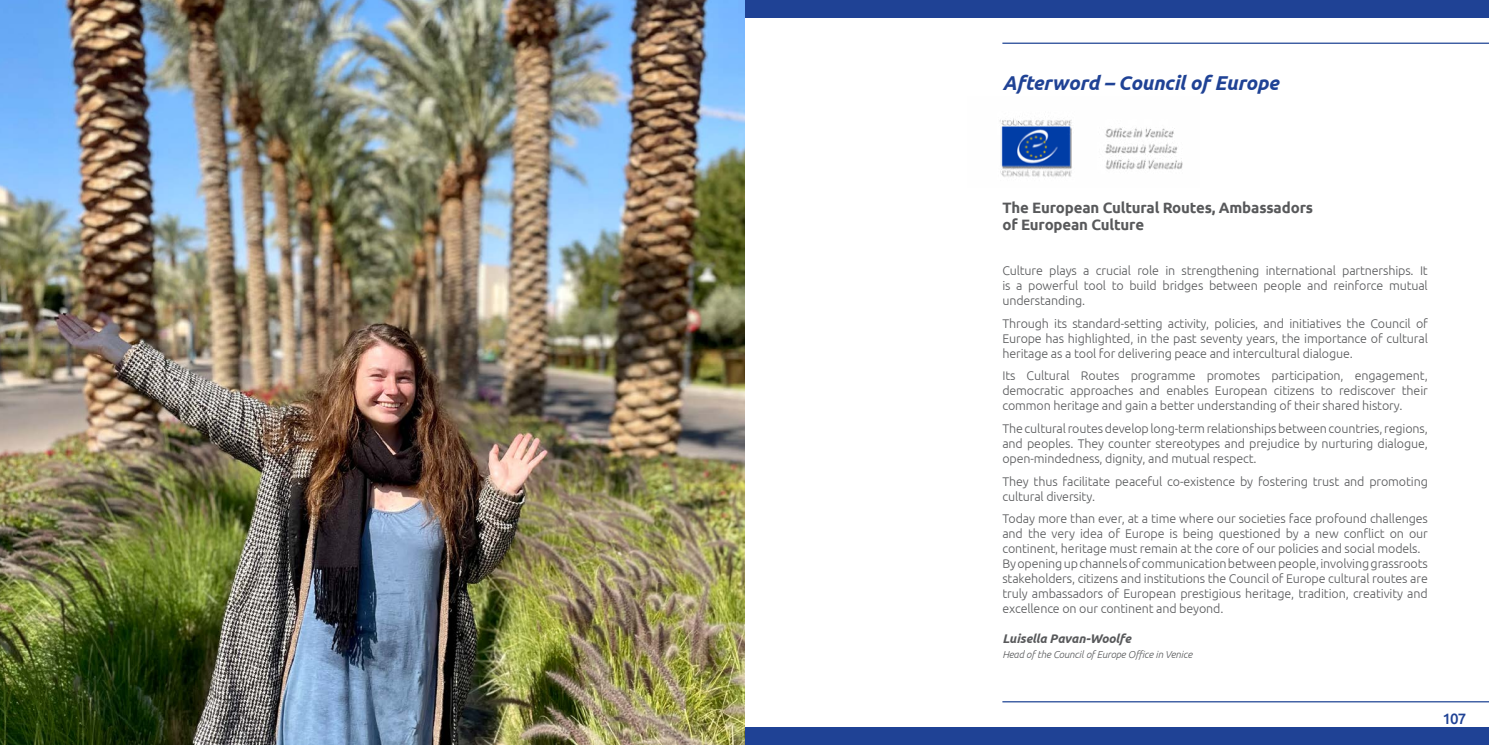
<style>
.page{position:relative;width:1489px;height:745px;background:#fff}
.page>*{position:absolute;margin:0;border:0;box-sizing:border-box;transform-origin:0 0}
.t1{font:italic 700 20px "Ubuntu";letter-spacing:-.01em;color:#1f4295}
.t2{font:700 15px/17.5px "Ubuntu";letter-spacing:-.01em;color:#58595b}
.t3{font:500 15px "Ubuntu";color:#1f4295}
.t4{font:300 12.5px/15px "Ubuntu";letter-spacing:-.01em;color:#58595b;text-align:justify}
.t5{font:italic 700 12.5px "Ubuntu";letter-spacing:-.01em;color:#58595b}
.t6{font:italic 300 10px "Ubuntu";letter-spacing:-.01em;color:#58595b}
</style>
<div class="page">
<img style="left:999px;top:118px;width:184px;height:59px">
<div style="left:744px;top:0;width:744px;height:18px;background:#1f4295"></div>
<hr style="left:1002px;top:43px;width:486px;height:1px;background:#1f4494">
<hr style="left:1002px;top:700px;width:486px;height:2px;background:#1f4494">
<div style="left:744px;top:726px;width:744px;height:18px;background:#1f4295"></div>
<img style="left:0;top:0;width:744px;height:744px">
<h1 class="t1" style="left:1002px;top:71px;width:278px">Afterword – Council of Europe</h1>
<p class="t2" style="left:1002px;top:198px;width:312px">The European Cultural Routes, Ambassadors of European Culture</p>
<p class="t4" style="left:1002px;top:263px;width:427px">Culture plays a crucial role in strengthening international partnerships. It is a powerful tool to build bridges between people and reinforce mutual understanding.</p>
<p class="t4" style="left:1002px;top:315px;width:427px">Through its standard-setting activity, policies, and initiatives the Council of Europe has highlighted, in the past seventy years, the importance of cultural heritage as a tool for delivering peace and intercultural dialogue.</p>
<p class="t4" style="left:1002px;top:368px;width:427px">Its Cultural Routes programme promotes participation, engagement, democratic approaches and enables European citizens to rediscover their common heritage and gain a better understanding of their shared history.</p>
<p class="t4" style="left:1002px;top:420px;width:427px">The cultural routes develop long-term relationships between countries, regions, and peoples. They counter stereotypes and prejudice by nurturing dialogue, open-mindedness, dignity, and mutual respect.</p>
<p class="t4" style="left:1002px;top:473px;width:427px">They thus facilitate peaceful co-existence by fostering trust and promoting cultural diversity.</p>
<p class="t4" style="left:1002px;top:510px;width:427px;text-align:left">Today more than ever, at a time where our societies face profound challenges and the very idea of Europe is being questioned by a new conflict on our continent, heritage must remain at the core of our policies and social models.<br>By opening up channels of communication between people, involving grassroots stakeholders, citizens and institutions the Council of Europe cultural routes are truly ambassadors of European prestigious heritage, tradition, creativity and excellence on our continent and beyond.</p>
<p class="t5" style="left:1002px;top:630px;width:130px">Luisella Pavan-Woolfe</p>
<p class="t6" style="left:1002px;top:648px;width:191px">Head of the Council of Europe Office in Venice</p>
<p class="t3" style="left:1442px;top:708px;width:26px">107</p>
</div>
